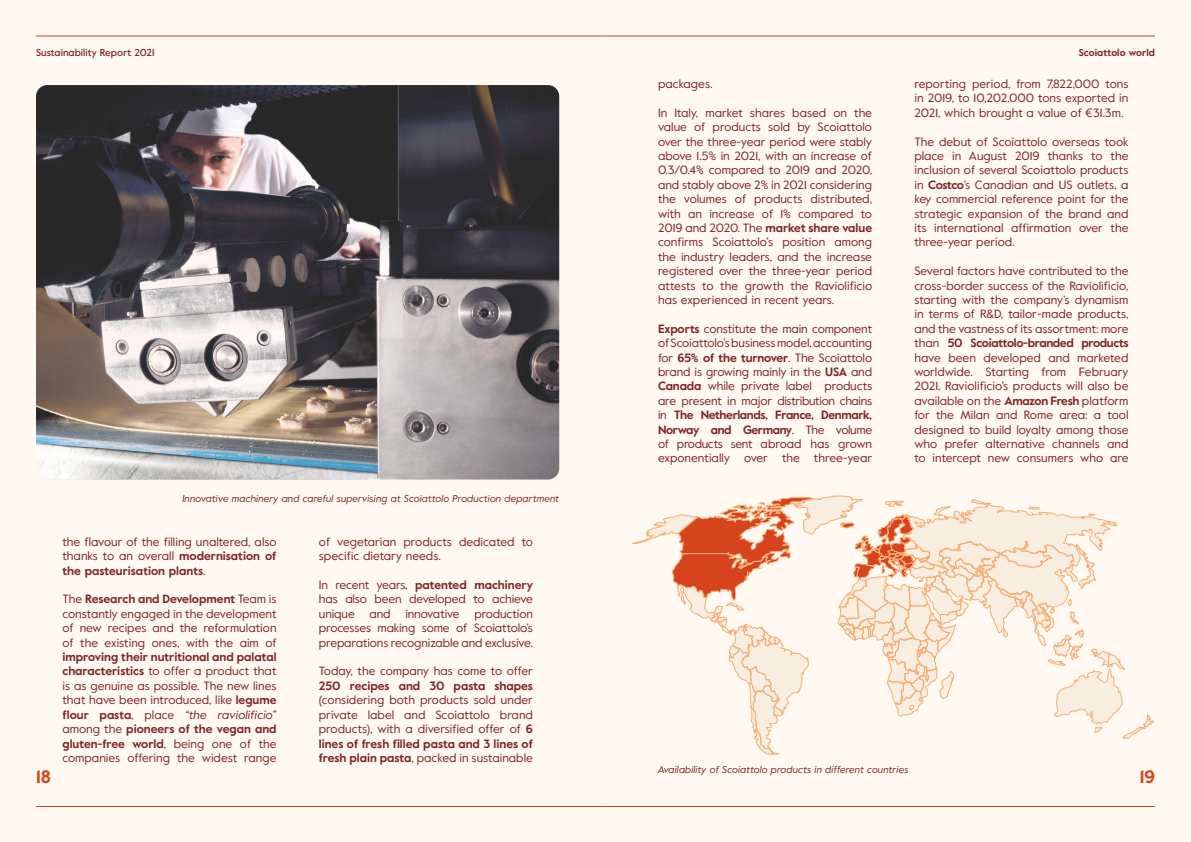
<style>
.page{position:relative;width:1191px;height:842px;background:#fff}
.page>*{position:absolute;margin:0;border:0;box-sizing:border-box;transform-origin:0 0}
.t1{font:700 18px "Value";color:#d5441c}
.t2{font:12px/14.4px "Value";color:#7f2628;text-align:justify}
.t3{font:italic 10px "Value";color:#7f2628}
.t4{font:500 10px "Value";color:#7f2628}
.t5{font:700 10px "Value";color:#7f2628}
.s1{font-weight:700}
.s2{font-style:italic}
</style>
<div class="page">
<div style="left:584px;top:0;width:607px;height:842px;background:#fff9f1"></div>
<hr style="left:584px;top:36px;width:571px;height:1px;background:#d5441c">
<hr style="left:584px;top:806px;width:571px;height:1px;background:#d5441c">
<div style="left:0;top:0;width:607px;height:842px;background:#fff9f1"></div>
<img style="left:36px;top:85px;width:523px;height:394px">
<hr style="left:36px;top:36px;width:571px;height:1px;background:#d5441c">
<hr style="left:36px;top:806px;width:571px;height:1px;background:#d5441c">
<svg style="left:631px;top:495px;width:523px;height:260px"></svg>
<p class="t4" style="left:36px;top:46px;width:120px">Sustainability Report 2021</p>
<p class="t3" style="left:182px;top:492px;width:378px">Innovative machinery and careful supervising at Scoiattolo Production department</p>
<h1 class="t1" style="left:36px;top:765px;width:16px">18</h1>
<p class="t2" style="left:62px;top:534px;width:216px">the flavour of the filling unaltered, also thanks to an overall <span class="s1">modernisation of the pasteurisation plants</span>.</p>
<p class="t2" style="left:62px;top:592px;width:216px">The <span class="s1">Research and Development</span> Team is constantly engaged in the development of new recipes and the reformulation of the existing ones, with the aim of <span class="s1">improving their nutritional and palatal characteristics</span> to offer a product that is as genuine as possible. The new lines that have been introduced, like <span class="s1">legume flour pasta</span>, place <span class="s2">“the raviolificio” </span>among the <span class="s1">pioneers of the vegan and gluten-free world</span>, being one of the companies offering the widest range</p>
<p class="t2" style="left:319px;top:534px;width:216px">of vegetarian products dedicated to specific dietary needs.</p>
<p class="t2" style="left:319px;top:577px;width:216px">In recent years, <span class="s1">patented machinery </span>has also been developed to achieve unique and innovative production processes making some of Scoiattolo’s preparations recognizable and exclusive.</p>
<p class="t2" style="left:319px;top:664px;width:216px">Today, the company has come to offer <span class="s1">250 recipes and 30 pasta shapes </span>(considering both products sold under private label and Scoiattolo brand products), with a diversified offer of <span class="s1">6 lines of fresh filled pasta and 3 lines of fresh plain pasta</span>, packed in sustainable</p>
<p class="t2" style="left:658px;top:76px;width:56px">packages.</p>
<p class="t2" style="left:658px;top:105px;width:216px">In Italy, market shares based on the value of products sold by Scoiattolo over the three-year period were stably above 1.5% in 2021, with an increase of 0.3/0.4% compared to 2019 and 2020, and stably above 2% in 2021 considering the volumes of products distributed, with an increase of 1% compared to 2019 and 2020. The <span class="s1">market share value </span>confirms Scoiattolo’s position among the industry leaders, and the increase registered over the three-year period attests to the growth the Raviolificio has experienced in recent years.</p>
<p class="t2" style="left:658px;top:321px;width:216px"><span class="s1">Exports</span> constitute the main component of Scoiattolo’s business model, accounting for <span class="s1">65% of the turnover</span>. The Scoiattolo brand is growing mainly in the <span class="s1">USA</span> and <span class="s1">Canada</span> while private label products are present in major distribution chains in <span class="s1">The Netherlands, France, Denmark, Norway and Germany</span>. The volume of products sent abroad has grown exponentially over the three-year</p>
<p class="t5" style="left:1078px;top:46px;width:78px">Scoiattolo world</p>
<p class="t2" style="left:914px;top:76px;width:216px">reporting period, from 7,822,000 tons in 2019, to 10,202,000 tons exported in 2021, which brought a value of €31.3m.</p>
<p class="t2" style="left:914px;top:134px;width:216px">The debut of Scoiattolo overseas took place in August 2019 thanks to the inclusion of several Scoiattolo products in <span class="s1">Costco</span>’s Canadian and US outlets, a key commercial reference point for the strategic expansion of the brand and its international affirmation over the three-year period.</p>
<p class="t2" style="left:914px;top:263px;width:216px">Several factors have contributed to the cross-border success of the Raviolificio, starting with the company’s dynamism in terms of R&amp;D, tailor-made products, and the vastness of its assortment: more than <span class="s1">50 Scoiattolo-branded products </span>have been developed and marketed worldwide. Starting from February 2021, Raviolificio’s products will also be available on the <span class="s1">Amazon Fresh</span> platform for the Milan and Rome area: a tool designed to build loyalty among those who prefer alternative channels and to intercept new consumers who are</p>
<p class="t3" style="left:658px;top:762px;width:252px">Availability of Scoiattolo products in different countries</p>
<h1 class="t1" style="left:1139px;top:765px;width:17px">19</h1>
</div>
